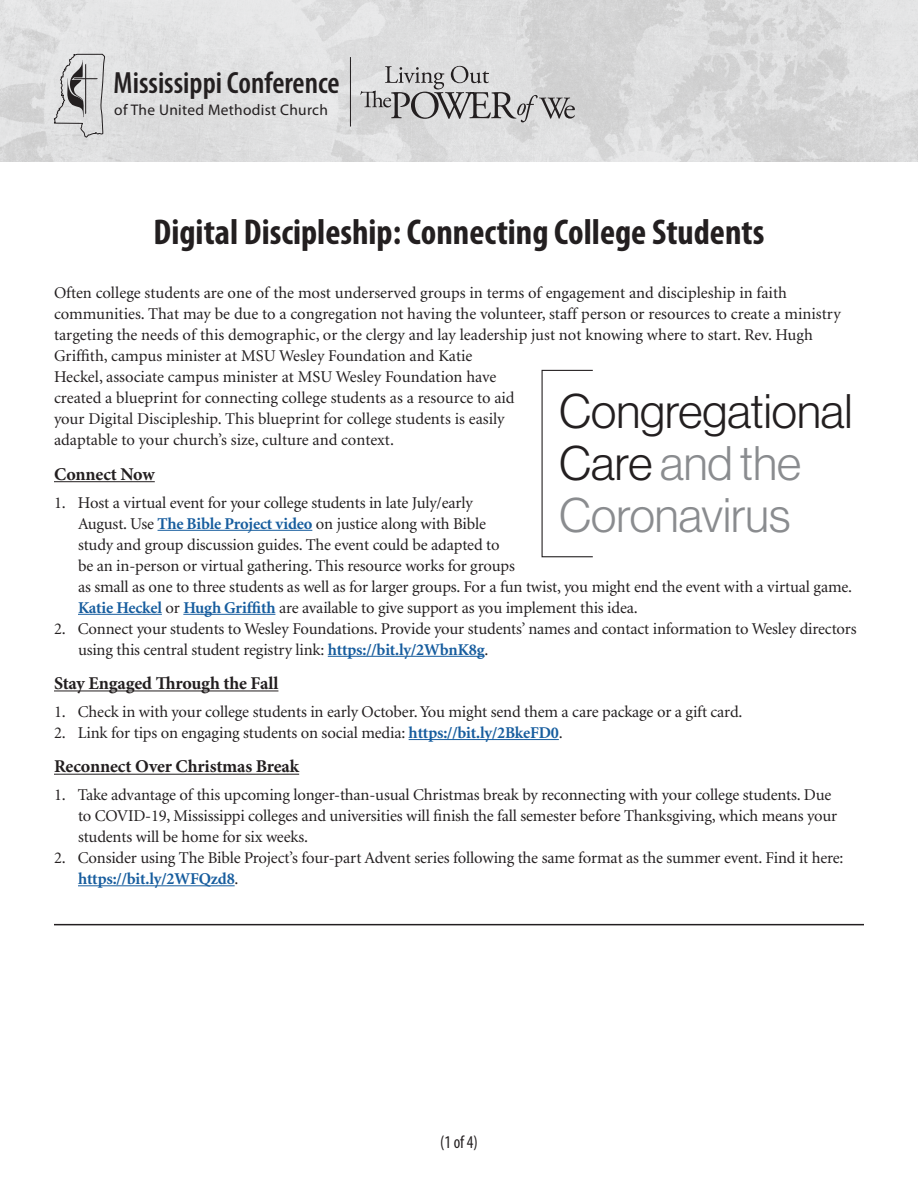
<style>
.page{position:relative;width:918px;height:1188px;background:#fff}
.page>*{position:absolute;margin:0;border:0;box-sizing:border-box;transform-origin:0 0}
.t1{font:47.4px/51.9px "N Haas Grotesk DS Pro 45 Lt";color:#231f20}
.t2{font:700 condensed 36px "Myriad Pro";color:#231f20}
.t3{font:600 condensed 30.75px "Myriad Pro";color:#231f20}
.t4{font:700 18px "Minion Pro";letter-spacing:-.01em;color:#231f20}
.t5{font:condensed 18px "Myriad Pro";color:#231f20;scale:.95 1}
.t6{font:16.5px/21px "Minion";letter-spacing:-.01em;color:#231f20}
.t7{font:15.45px "Myriad Pro";letter-spacing:.02em;color:#231f20}
.s1{font-weight:700;color:#175d9e}
.s2{color:#8a8c8f}
</style>
<div class="page">
<hr style="left:54px;top:481px;width:101px;height:1px;background:#231f20">
<hr style="left:158px;top:530px;width:154px;height:1px;background:#175d9e">
<hr style="left:78px;top:614px;width:84px;height:1px;background:#175d9e">
<hr style="left:183px;top:614px;width:92px;height:1px;background:#175d9e">
<hr style="left:328px;top:656px;width:156px;height:1px;background:#175d9e">
<hr style="left:54px;top:691px;width:224px;height:1px;background:#231f20">
<hr style="left:409px;top:739px;width:150px;height:1px;background:#175d9e">
<hr style="left:54px;top:774px;width:245px;height:1px;background:#231f20">
<hr style="left:78px;top:885px;width:157px;height:1px;background:#175d9e">
<hr style="left:54px;top:924px;width:810px;height:1px;background:#231f20">
<img style="left:0;top:0;width:918px;height:162px">
<hr style="left:350px;top:57px;width:1px;height:70px;background:#231f20">
<svg style="left:360px;top:66px;width:215px;height:56px;background:#bebdbe"></svg>
<svg style="left:53px;top:54px;width:53px;height:84px;background:#c3c2c3"></svg>
<p class="t3" style="left:114px;top:64px;width:228px">Mississippi Conference</p>
<p class="t7" style="left:114px;top:101px;width:215px">of The United Methodist Church</p>
<p class="t2" style="left:154px;top:209px;width:612px">Digital Discipleship: Connecting College Students</p>
<p class="t6" style="left:54px;top:283px;width:788px">Often college students are one of the most underserved groups in terms of engagement and discipleship in faith communities. That may be due to a congregation not having the volunteer, staff person or resources to create a ministry targeting the needs of this demographic, or the clergy and lay leadership just not knowing where to start. Rev. Hugh Griffith, campus minister at MSU Wesley Foundation and Katie<br>Heckel, associate campus minister at MSU Wesley Foundation have<br>created a blueprint for connecting college students as a resource to aid<br>your Digital Discipleship. This blueprint for college students is easily<br>adaptable to your church’s size, culture and context.</p>
<p class="t4" style="left:54px;top:461px;width:102px">Connect Now</p>
<p class="t6" style="left:78px;top:493px;width:776px;text-indent:-24px">1. Host a virtual event for your college students in late July/early<br>August. Use <span class="s1">The Bible Project video</span> on justice along with Bible<br>study and group discussion guides. The event could be adapted to<br>be an in-person or virtual gathering. This resource works for groups<br>as small as one to three students as well as for larger groups. For a fun twist, you might end the event with a virtual game.<br><span class="s1">Katie Heckel</span> or <span class="s1">Hugh Griffith</span> are available to give support as you implement this idea.</p>
<p class="t6" style="left:78px;top:619px;width:780px;text-indent:-24px">2. Connect your students to Wesley Foundations. Provide your students’ names and contact information to Wesley directors using this central student registry link: <span class="s1">https://bit.ly/2WbnK8g</span>.</p>
<p class="t4" style="left:54px;top:671px;width:226px">Stay Engaged Through the Fall</p>
<p class="t6" style="left:54px;top:702px;width:690px">1. Check in with your college students in early October. You might send them a care package or a gift card.</p>
<p class="t6" style="left:54px;top:723px;width:510px">2. Link for tips on engaging students on social media: <span class="s1">https://bit.ly/2BkeFD0</span>.</p>
<p class="t4" style="left:54px;top:754px;width:247px">Reconnect Over Christmas Break</p>
<p class="t6" style="left:78px;top:785px;width:761px;text-indent:-24px">1. Take advantage of this upcoming longer-than-usual Christmas break by reconnecting with your college students. Due to COVID-19, Mississippi colleges and universities will finish the fall semester before Thanksgiving, which means your students will be home for six weeks.</p>
<p class="t6" style="left:78px;top:848px;width:767px;text-indent:-24px">2. Consider using The Bible Project’s four-part Advent series following the same format as the summer event. Find it here: <span class="s1">https://bit.ly/2WFQzd8</span>.</p>
<p class="t1" style="left:559px;top:385px;width:295px">Congregational<br>Care <span class="s2">and the<br>Coronavirus</span></p>
<p class="t5" style="left:440px;top:1131px;width:41px">(1 of 4)</p>
</div>
